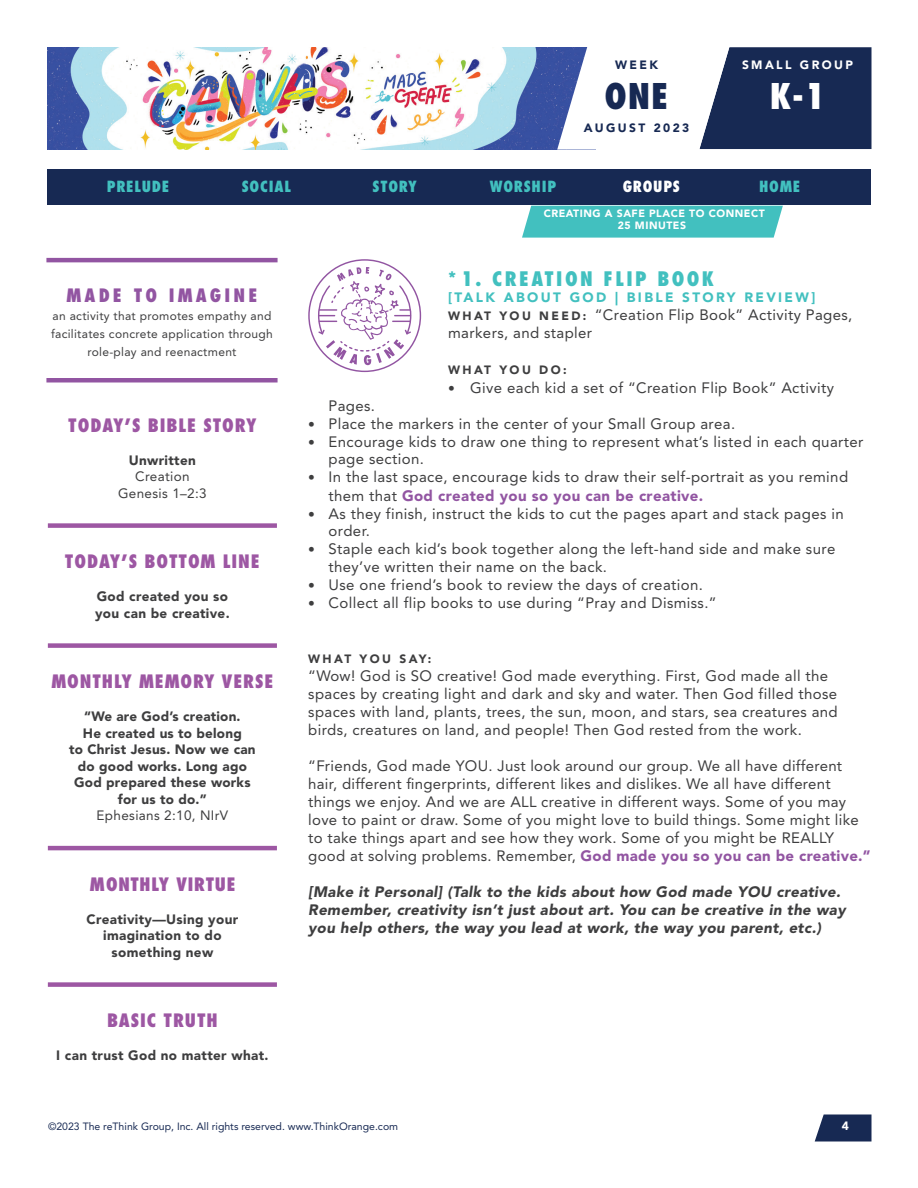
<style>
.page{position:relative;width:918px;height:1188px;background:#fff}
.page>*{position:absolute;margin:0;border:0;box-sizing:border-box;transform-origin:0 0}
.t1{font:800 condensed 34.5px "Futura Std";color:#fff}
.t2{font:800 condensed 34.5px "Futura Std";color:#172953}
.Paragraph_Style_1{font:800 condensed 19.5px "Futura Std";letter-spacing:.125em;color:#42c0bf}
.t3{font:800 condensed 18px "Futura Std";letter-spacing:.05em;color:#9d57a3}
.t4{font:800 condensed 18px "Futura";letter-spacing:.05em;color:#9d57a3}
.t5{font:800 condensed 18px "Futura Std";letter-spacing:.175em;color:#9255a2}
.Paragraph_Style_1-2{font:15px/18px "Avenir LT Std";letter-spacing:.025em;color:#3e3e3f}
.Paragraph_Style_1-3{font:italic 900 15px/18px "Avenir LT Std";letter-spacing:.025em;color:#3e3e3f}
.t6{font:800 condensed 15px "Futura Std";letter-spacing:.05em;color:#42c0bf}
.t7{font:800 condensed 15px "Futura Std";letter-spacing:.05em;color:#fff}
.t8{font:900 13.5px/16.5px "Avenir LT Std";letter-spacing:.025em;color:#3e3e3f;text-align:center}
.t9{font:13.5px/16.5px "Avenir LT Std";letter-spacing:.025em;color:#3e3e3f;text-align:center}
.Paragraph_Style_1-4{font:900 13.5px "Avenir LT Std";letter-spacing:.175em;color:#42c0bf}
.t10{font:12px/18px "Avenir LT Std";letter-spacing:.025em;color:#3e3e3f;text-align:center}
.Paragraph_Style_1-5{font:900 12px "Avenir LT Std";letter-spacing:.2em;color:#3e3e3f}
.t11{font:900 12px "Avenir LT Std";letter-spacing:.2em;color:#172953}
.t12{font:900 12px "Avenir LT Std";letter-spacing:.2em;color:#fff}
.t13{font:10.5px "Avenir LT Std";color:#172953}
.t14{font:900 10.5px/12px "Avenir LT Std";letter-spacing:.05em;color:#fff;text-align:center}
.s1{font-weight:900;font-size:12px}
.s2{font-family:"Avenir";font-size:13.5px}
.s3{font-weight:900;color:#9255a2}
</style>
<div class="page">
<img style="left:47px;top:47px;width:510px;height:102px">
<svg style="left:815px;top:1114px;width:57px;height:28px;background:#314166"></svg>
<svg style="left:557px;top:47px;width:315px;height:103px"></svg>
<div style="left:48px;top:523px;width:229px;height:5px;background:#9d57a3"></div>
<div style="left:48px;top:643px;width:229px;height:5px;background:#9d57a3"></div>
<hr style="left:48px;top:846px;width:229px;height:4px;background:#9d57a3">
<div style="left:48px;top:982px;width:229px;height:5px;background:#9d57a3"></div>
<div style="left:522px;top:206px;width:261px;height:32px;background:#42c0bf"></div>
<div style="left:47px;top:170px;width:824px;height:36px;background:#172953"></div>
<hr style="left:46px;top:378px;width:232px;height:4px;background:#9255a2">
<hr style="left:46px;top:258px;width:232px;height:4px;background:#9255a2">
<svg style="left:308px;top:259px;width:113px;height:113px"></svg>
<p class="t11" style="left:615px;top:58px;width:44px">WEEK</p>
<h1 class="t2" style="left:605px;top:75px;width:65px">ONE</h1>
<p class="t11" style="left:584px;top:121px;width:107px">AUGUST 2023</p>
<p class="t12" style="left:742px;top:58px;width:113px">SMALL GROUP</p>
<h1 class="t1" style="left:770px;top:75px;width:57px">K-1</h1>
<p class="t6" style="left:107px;top:177px;width:64px">PRELUDE</p>
<p class="t6" style="left:242px;top:177px;width:51px">SOCIAL</p>
<p class="t6" style="left:373px;top:177px;width:46px">STORY</p>
<p class="t6" style="left:490px;top:177px;width:68px">WORSHIP</p>
<p class="t7" style="left:623px;top:177px;width:59px">GROUPS</p>
<p class="t6" style="left:759px;top:177px;width:43px">HOME</p>
<p class="t5" style="left:67px;top:284px;width:192px">MADE TO IMAGINE</p>
<p class="t10" style="left:51px;top:306px;width:223px">an activity that promotes empathy and facilitates concrete application through role-play and reenactment</p>
<p class="t3" style="left:68px;top:414px;width:190px">TODAY’S BIBLE STORY</p>
<p class="t8" style="left:129px;top:452px;width:69px">Unwritten</p>
<p class="t9" style="left:118px;top:469px;width:90px">Creation<br>Genesis 1–2:3</p>
<p class="t3" style="left:65px;top:550px;width:196px">TODAY’S BOTTOM LINE</p>
<p class="t8" style="left:95px;top:588px;width:136px;text-align:left">God created you so you can be creative.</p>
<p class="t3" style="left:51px;top:670px;width:224px">MONTHLY MEMORY VERSE</p>
<p class="t8" style="left:69px;top:708px;width:188px">“We are God’s creation.<br>He created us to belong<br>to Christ Jesus. Now we can do good works. Long ago<br>God prepared these works for us to do.”</p>
<p class="t9" style="left:97px;top:808px;width:133px">Ephesians 2:10, NIrV</p>
<p class="t4" style="left:90px;top:872px;width:147px">MONTHLY VIRTUE</p>
<p class="t8" style="left:87px;top:911px;width:153px">Creativity—Using your imagination to do something new</p>
<p class="t3" style="left:107px;top:1009px;width:112px">BASIC TRUTH</p>
<p class="t8" style="left:56px;top:1047px;width:214px">I can trust God no matter what.</p>
<p class="t14" style="left:544px;top:207px;width:223px">CREATING A SAFE PLACE TO CONNECT<br>25 MINUTES</p>
<p class="Paragraph_Style_1" style="left:448px;top:267px;width:268px">* 1. CREATION FLIP BOOK</p>
<p class="Paragraph_Style_1-4" style="left:448px;top:290px;width:369px">[TALK ABOUT GOD | BIBLE STORY REVIEW]</p>
<p class="Paragraph_Style_1-2" style="left:448px;top:305px;width:406px"><span class="s1">W H AT Y O U N E E D :</span> “Creation Flip Book” Activity Pages, markers, and stapler</p>
<p class="Paragraph_Style_1-5" style="left:448px;top:362px;width:120px">WHAT YOU DO:</p>
<p class="Paragraph_Style_1-2" style="left:448px;top:379px;width:387px"><span class="s2">•</span> Give each kid a set of “Creation Flip Book” Activity</p>
<p class="Paragraph_Style_1-2" style="left:328px;top:397px;width:48px">Pages.</p>
<p class="Paragraph_Style_1-2" style="left:308px;top:415px;width:429px"><span class="s2">•</span> Place the markers in the center of your Small Group area.</p>
<p class="Paragraph_Style_1-2" style="left:328px;top:433px;width:536px;text-indent:-20px"><span class="s2">•</span> Encourage kids to draw one thing to represent what’s listed in each quarter page section.</p>
<p class="Paragraph_Style_1-2" style="left:328px;top:468px;width:521px;text-indent:-20px"><span class="s2">•</span> In the last space, encourage kids to draw their self-portrait as you remind them that <span class="s3">God created you so you can be creative.</span></p>
<p class="Paragraph_Style_1-2" style="left:328px;top:505px;width:517px;text-indent:-20px"><span class="s2">•</span> As they finish, instruct the kids to cut the pages apart and stack pages in order.</p>
<p class="Paragraph_Style_1-2" style="left:329px;top:540px;width:508px;text-indent:-20px"><span class="s2">•</span> Staple each kid’s book together along the left-hand side and make sure they’ve written their name on the back.</p>
<p class="Paragraph_Style_1-2" style="left:308px;top:576px;width:396px"><span class="s2">•</span> Use one friend’s book to review the days of creation.</p>
<p class="Paragraph_Style_1-2" style="left:308px;top:594px;width:410px"><span class="s2">•</span> Collect all flip books to use during “Pray and Dismiss.”</p>
<p class="Paragraph_Style_1-5" style="left:308px;top:651px;width:125px">WHAT YOU SAY:</p>
<p class="Paragraph_Style_1-2" style="left:308px;top:667px;width:531px">“Wow! God is SO creative! God made everything. First, God made all the spaces by creating light and dark and sky and water. Then God filled those spaces with land, plants, trees, the sun, moon, and stars, sea creatures and birds, creatures on land, and people! Then God rested from the work.</p>
<p class="Paragraph_Style_1-2" style="left:308px;top:757px;width:564px">“Friends, God made YOU. Just look around our group. We all have different hair, different fingerprints, different likes and dislikes. We all have different things we enjoy. And we are ALL creative in different ways. Some of you may love to paint or draw. Some of you might love to build things. Some might like to take things apart and see how they work. Some of you might be REALLY good at solving problems. Remember, <span class="s3">God made you so you can be creative.”</span></p>
<p class="Paragraph_Style_1-3" style="left:308px;top:883px;width:539px">[Make it Personal] (Talk to the kids about how God made YOU creative.<br>Remember, creativity isn’t just about art. You can be creative in the way you help others, the way you lead at work, the way you parent, etc.)</p>
<p class="t13" style="left:48px;top:1120px;width:352px">©2023 The reThink Group, Inc. All rights reserved. www.ThinkOrange.com</p>
<p class="t12" style="left:842px;top:1118px;width:9px">4</p>
</div>
